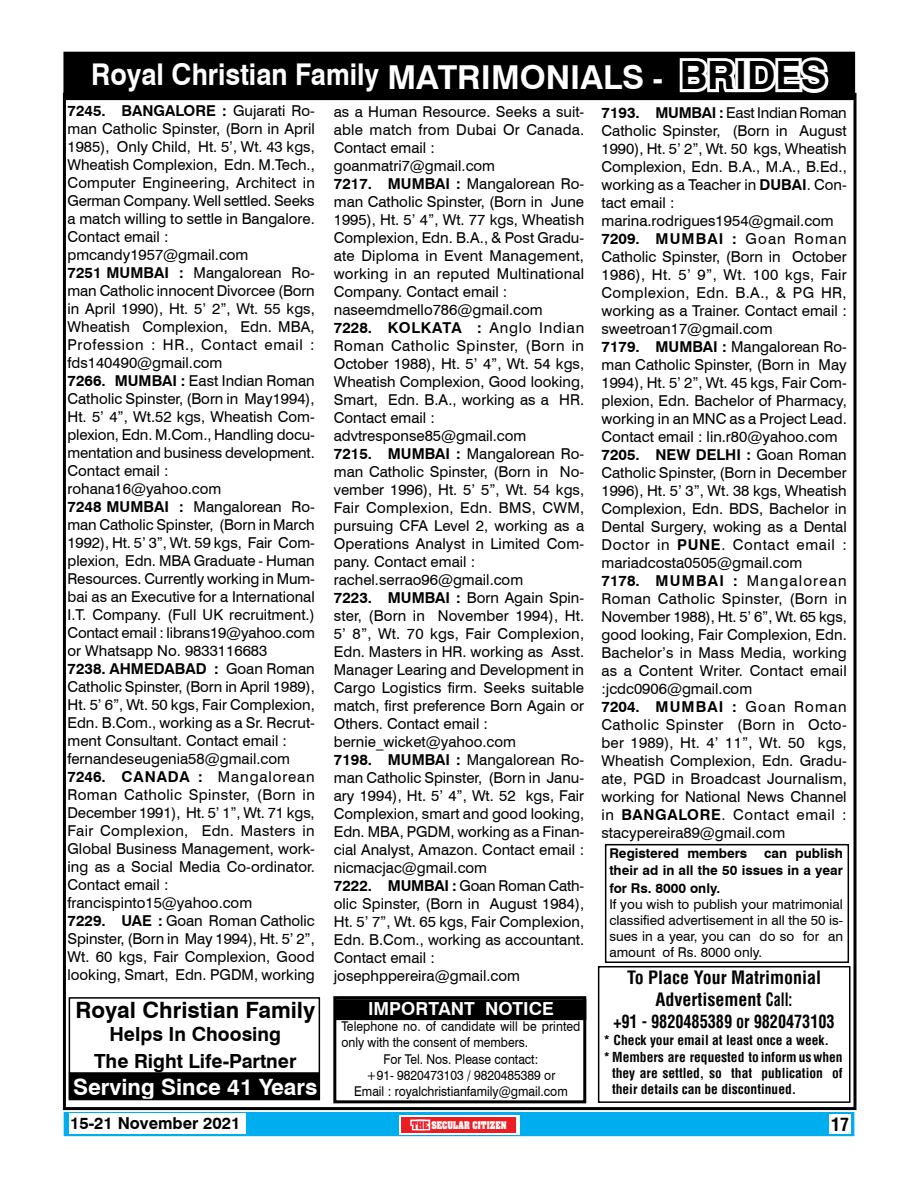
<style>
.page{position:relative;width:918px;height:1188px;background:#fff}
.page>*{position:absolute;margin:0;border:0;box-sizing:border-box;transform-origin:0 0}
.t1{font:700 30px "Swiss 721 BT";color:#fff;scale:.9 1}
.t2{font:700 22.5px "Swiss 721 BT";color:#000}
.t3{font:700 22.5px "Swiss 721 BT";color:#fff}
.t4{font:700 19.5px/27px "Swiss 721 BT";color:#000;text-align:center}
.t5{font:18px/21.8px "Switzerland Condensed";color:#000;text-align:center}
.t6{font:700 18px "Swiss 721 BT";color:#fff}
.t7{font:700 16.5px "Swiss 721 BT";color:#000}
.t8{font:15px/18px "Swiss 721 BT";color:#000}
.t9{font:700 15px "Swiss 721 BT";color:#000}
.t10{font:13.5px "Swiss 721 BT";color:#000;scale:.9 1}
.t11{font:13.5px "Switzerland Condensed";color:#000}
.t12{font:13.5px/16.2px "Swiss 721 BT";color:#000;text-align:justify}
.t13{font:700 13.5px/16.2px "Swiss 721 BT";color:#000}
.t14{font:700 9px "Aardvark";color:#fff;scale:.85 1}
.s1{font-size:33px}
.s2{font-size:39px;color:#000}
.s3{font-weight:700}
.s4{color:#ed1d24}
</style>
<div class="page">
<div style="left:64px;top:1112px;width:790px;height:24px;background:#00aeef"></div>
<div style="left:829px;top:1114px;width:21px;height:20px;background:#fff"></div>
<div style="left:399px;top:1115px;width:121px;height:20px;background:#fff"></div>
<div style="left:69px;top:1114px;width:177px;height:20px;background:#fff"></div>
<div style="left:402px;top:1117px;width:114px;height:16px;background:#ed1d24"></div>
<svg style="left:410px;top:1119px;width:21px;height:12px"></svg>
<div style="left:70px;top:1073px;width:249px;height:25px;background:#000"></div>
<div style="left:69px;top:1072px;width:250px;height:27px;border:2px solid #000"></div>
<div style="left:69px;top:997px;width:251px;height:103px;border:2px solid #000"></div>
<div style="left:64px;top:52px;width:790px;height:47px;background:#000"></div>
<div style="left:63px;top:52px;width:792px;height:48px;border:2px solid #000"></div>
<svg style="left:677px;top:51px;width:156px;height:50px"></svg>
<div style="left:598px;top:966px;width:252px;height:137px;border:2px solid #000"></div>
<div style="left:336px;top:1000px;width:250px;height:19px;background:#000"></div>
<div style="left:335px;top:999px;width:251px;height:21px;border:2px solid #000"></div>
<div style="left:333px;top:996px;width:253px;height:107px;border:3px solid #000"></div>
<div style="left:605px;top:844px;width:244px;height:119px;border:2px solid #000"></div>
<h1 class="t1" style="left:91px;top:56px;width:819px">Royal Christian Family <span class="s1">MATRIMONIALS</span> - <span class="s2">BRIDES</span></h1>
<p class="t8" style="left:68px;top:102px;width:249px"><span class="s3">7245. BANGALOR E :</span> Gujarati Ro&shy;man Catholic Spinster, (Born in April 1985), Only Child, Ht. 5’, Wt. 43 kgs, Wheatish Complexion, Edn. M.Tech., Computer Engineering, Architect in German Company. Well settled. Seeks a match willing to settle in Bangalore.<br>Contact email : pmcandy1957@gmail.com<br><span class="s3">7251 MUMBAI :</span> Mangalorean Ro&shy;man Catholic innocent Divorcee (Born in April 1990), Ht. 5’ 2”, Wt. 55 kgs, Wheatish Complexion, Edn. MBA, Profession : HR., Contact email : fds140490@gmail.com<br><span class="s3">7266. MUMBAI :</span> East Indian Roman Catholic Spinster, (Born in May1994), Ht. 5’ 4”, Wt.52 kgs, Wheatish Com&shy;plexion, Edn. M.Com., Handling docu&shy;mentation and business development.<br>Contact email : rohana16@yahoo.com<br><span class="s3">7248 MUMBAI :</span> Mangalorean Ro&shy;man Catholic Spinster, (Born in March 1992), Ht. 5’ 3”, Wt. 59 kgs, Fair Com&shy;plexion, Edn. MBA Graduate - Human Resources. Currently working in Mum&shy;bai as an Executive for a International I.T. Company. (Full UK recruitment.)<br>Contact email : librans19@yahoo.com or Whatsapp No. 9833116683<br><span class="s3">7238. AH MEDABAD :</span> Goan Roman Catholic Spinster, (Born in April 1989), Ht. 5’ 6”, Wt. 50 kgs, Fair Complexion, Edn. B.Com., working as a Sr. Recrut&shy;ment Consultant. Contact email : fernandeseugenia58@gmail.com</p>
<p class="t9" style="left:68px;top:768px;width:55px">7246. CA</p>
<p class="t8" style="left:68px;top:768px;width:249px;text-indent:77px"><span class="s3">NADA :</span> Mangalorean<br>Roman Catholic Spinster, (Born in<br>December 1991), Ht. 5’ 1”, Wt. 71 kgs,<br>Fair Complexion, Edn. Masters in<br>Global Business Management, work&shy;ing as a Social Media Co-ordinator.<br>Contact email : francispinto15@yahoo.com<br><span class="s3">7229. UAE :</span> Goan Roman Catholic<br>Spinster, (Born in May 1994), Ht. 5’ 2”,<br>Wt. 60 kgs, Fair Complexion, Good looking, Smart, Edn. PGDM, working</p>
<h2 class="t2" style="left:75px;top:996px;width:241px">Royal Christian Family</h2>
<h3 class="t4" style="left:94px;top:1020px;width:204px">Helps In Choosing<br>The Right Life-Partner</h3>
<h2 class="t3" style="left:73px;top:1073px;width:246px">Serving Since 41 Years</h2>
<p class="t8" style="left:334px;top:103px;width:252px">as a Human Resource. Seeks a suit&shy;able match from Dubai Or Canada.<br>Contact email : goanmatri7@gmail.com<br><span class="s3">7217. MUMBAI :</span> Mangalorean Ro&shy;man Catholic Spinster, (Born in June<br>1995), Ht. 5’ 4”, Wt. 77 kgs, Wheatish<br>Complexion, Edn. B.A., &amp; Post Gradu&shy;ate Diploma in Event Management, working in an reputed Multinational<br>Company. Contact email : naseemdmello786@gmail.com<br><span class="s3">7228. KOLKATA :</span> Anglo Indian<br>Roman Catholic Spinster, (Born in<br>October 1988), Ht. 5’ 4”, Wt. 54 kgs,<br>Wheatish Complexion, Good looking,<br>Smart, Edn. B.A., working as a HR.<br>Contact email : advtresponse85@gmail.com<br><span class="s3">7215. MUMBAI :</span> Mangalorean Ro&shy;man Catholic Spinster, (Born in No&shy;vember 1996), Ht. 5’ 5”, Wt. 54 kgs,<br>Fair Complexion, Edn. BMS, CWM, pursuing CFA Level 2, working as a<br>Operations Analyst in Limited Com&shy;pany. Contact email : rachel.serrao96@gmail.com<br><span class="s3">7223. MUMBAI :</span> Born Again Spin&shy;ster, (Born in November 1994), Ht.<br>5’ 8”, Wt. 70 kgs, Fair Complexion,<br>Edn. Masters in HR. working as Asst.<br>Manager Learing and Development in<br>Cargo Logistics firm. Seeks suitable match, first preference Born Again or<br>Others. Contact email : bernie_wicket@yahoo.com<br><span class="s3">7198. MUMBAI :</span> Mangalorean Ro&shy;man Catholic Spinster, (Born in Janu&shy;ary 1994), Ht. 5’ 4”, Wt. 52 kgs, Fair<br>Complexion, smart and good looking,<br>Edn. MBA, PGDM, working as a Finan&shy;cial Analyst, Amazon. Contact email : nicmacjac@gmail.com<br><span class="s3">7222. MUMBAI :</span> Goan Roman Cath&shy;olic Spinster, (Born in August 1984),<br>Ht. 5’ 7”, Wt. 65 kgs, Fair Complexion,<br>Edn. B.Com., working as accountant.<br>Contact email : josephppereira@gmail.com</p>
<p class="t8" style="left:601px;top:103px;width:247px"><span class="s3">7193. MUMBAI :</span> East Indian Roman<br>Catholic Spinster, (Born in August<br>1990), Ht. 5’ 2”, Wt. 50 kgs, Wheatish<br>Complexion, Edn. B.A., M.A., B.Ed., working as a Teacher in <span class="s3">Dubai</span> . Con&shy;tact email : marina.rodrigues1954@gmail.com<br><span class="s3">7209. MUMBAI :</span> Goan Roman<br>Catholic Spinster, (Born in October<br>1986), Ht. 5’ 9”, Wt. 100 kgs, Fair<br>Complexion, Edn. B.A., &amp; PG HR, working as a Trainer. Contact email : sweetroan17@gmail.com<br><span class="s3">7179. MUMBAI :</span> Mangalorean Ro&shy;man Catholic Spinster, (Born in May<br>1994), Ht. 5’ 2”, Wt. 45 kgs, Fair Com&shy;plexion, Edn. Bachelor of Pharmacy, working in an MNC as a Project Lead.<br>Contact email : lin.r80@yahoo.com<br><span class="s3">7205. NEW DELHI :</span> Goan Roman<br>Catholic Spinster, (Born in December<br>1996), Ht. 5’ 3”, Wt. 38 kgs, Wheatish<br>Complexion, Edn. BDS, Bachelor in<br>Dental Surgery, woking as a Dental<br>Doctor in <span class="s3">PUNE</span>. Contact email : mariadcosta0505@gmail.com<br><span class="s3">7178. MUMBAI :</span> Mangalorean<br>Roman Catholic Spinster, (Born in<br>November 1988), Ht. 5’ 6”, Wt. 65 kgs, good looking, Fair Complexion, Edn.<br>Bachelor’s in Mass Media, working as a Content Writer. Contact email :jcdc0906@gmail.com<br><span class="s3">7204. MUMBAI :</span> Goan Roman<br>Catholic Spinster (Born in Octo&shy;ber 1989), Ht. 4’ 11”, Wt. 50 kgs,<br>Wheatish Complexion, Edn. Gradu&shy;ate, PGD in Broadcast Journalism, working for National News Channel in <span class="s3">Bangalore</span>. Contact email : stacypereira89@gmail.com</p>
<p class="t13" style="left:609px;top:845px;width:235px">Registered members can publish their ad in all the 50 issues in a year</p>
<p class="t13" style="left:609px;top:880px;width:112px">for Rs. 8000 only.</p>
<p class="t12" style="left:609px;top:896px;width:235px">If you wish to publish your matrimonial classified advertisement in all the 50 is&shy;sues in a year, you can do so for an amount of Rs. 8000 only.</p>
<p class="t5" style="left:613px;top:967px;width:223px">To Place Your Matrimonial<br>Advertisement Call:<br>+91 - 9820485389 or 9820473103</p>
<p class="t11" style="left:604px;top:1032px;width:227px">* Check your email at least once a week.</p>
<p class="t11" style="left:604px;top:1048px;width:241px">* Members are requested to inform us when</p>
<p class="t11" style="left:612px;top:1065px;width:232px">they are settled, so that publication of</p>
<p class="t11" style="left:612px;top:1081px;width:186px">their details can be discontinued.</p>
<p class="t6" style="left:368px;top:998px;width:95px">Important</p>
<p class="t6" style="left:485px;top:998px;width:68px">Notice</p>
<p class="t10" style="left:341px;top:1018px;width:267px">Telephone no. of candidate will be printed</p>
<p class="t10" style="left:341px;top:1034px;width:209px">only with the consent of members.</p>
<p class="t10" style="left:384px;top:1051px;width:173px">For Tel. Nos. Please contact:</p>
<p class="t10" style="left:367px;top:1067px;width:211px">+91- 9820473103 / 9820485389 or</p>
<p class="t10" style="left:354px;top:1083px;width:239px">Email : royalchristianfamily@gmail.com</p>
<p class="t7" style="left:70px;top:1113px;width:172px">15-21 November 2021</p>
<p class="t14" style="left:412px;top:1118px;width:113px"><span class="s4">THE</span> SECULAR CITIZEN</p>
<p class="t5" style="left:831px;top:1113px;width:19px">17</p>
</div>
